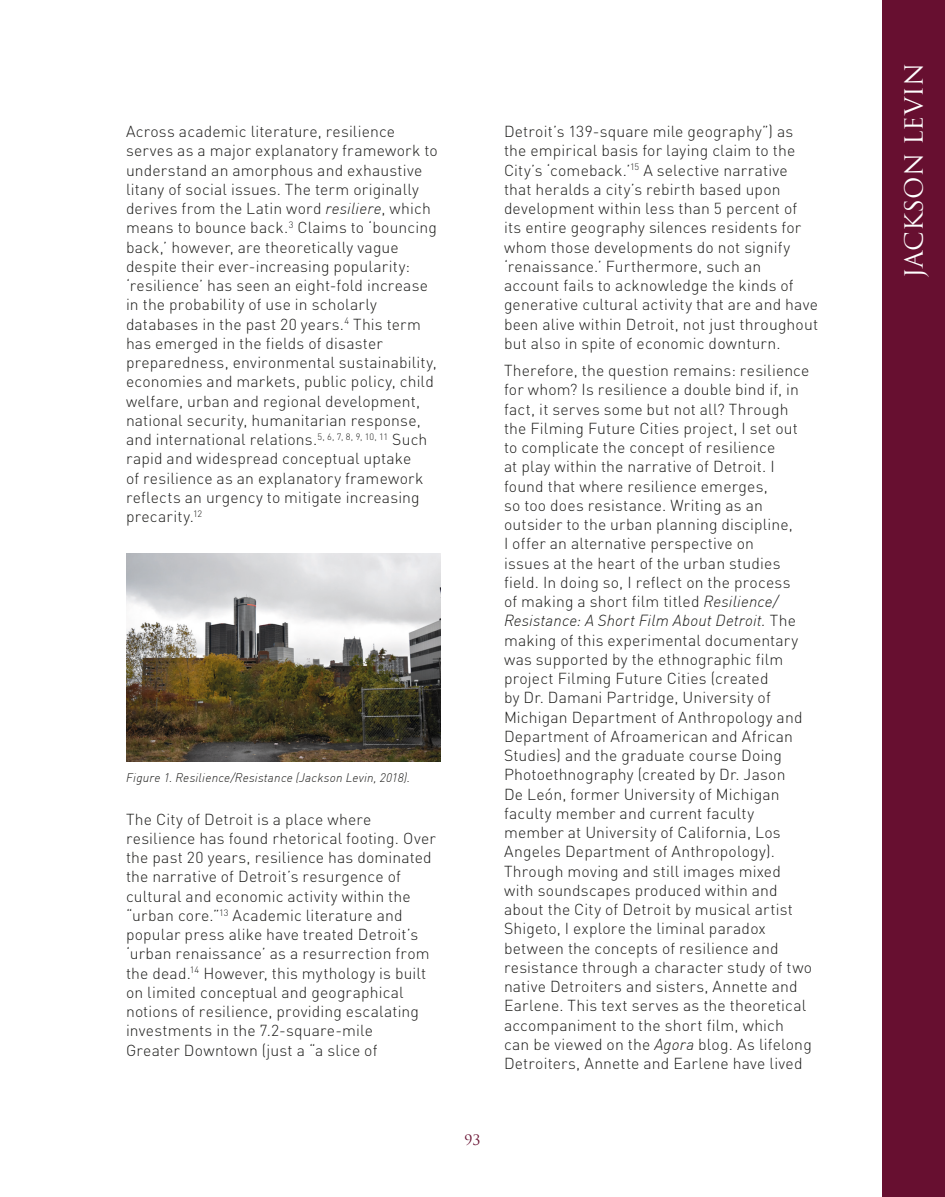
<style>
.page{position:relative;width:945px;height:1197px;background:#fff}
.page>*{position:absolute;margin:0;border:0;box-sizing:border-box;transform-origin:0 0}
.t1{font:24.5px "Trajan Pro";color:#fff}
.Body_Text{font:300 15.75px/19.2px "DIN";letter-spacing:.01em;color:#1d1d1b}
.t2{font:14px "Trajan Pro";color:#670f30}
.Body_Text-2{font:italic 300 12.25px "DIN";letter-spacing:.02em;color:#1d1d1b}
.s1{font-style:italic}
</style>
<div class="page">
<div style="left:882px;top:0;width:63px;height:1197px;background:#670f30"></div>
<img style="left:126px;top:554px;width:315px;height:208px">
<p class="Body_Text" style="left:126px;top:122px;width:313px">Across academic literature, resilience serves as a major explanatory framework to understand an amorphous and exhaustive litany of social issues. The term originally derives from the Latin word <span class="s1">resiliere</span>, which means to bounce back.<sup>3</sup> Claims to ‘bouncing back,’ however, are theoretically vague despite their ever-increasing popularity: ‘resilience’ has seen an eight-fold increase in the probability of use in scholarly databases in the past 20 years.<sup>4</sup> This term has emerged in the fields of disaster preparedness, environmental sustainability, economies and markets, public policy, child welfare, urban and regional development, national security, humanitarian response, and international relations.<sup>5,</sup> <sup>6,</sup> <sup>7,</sup> <sup>8,</sup> <sup>9,</sup> <sup>10,</sup> <sup>11</sup> Such rapid and widespread conceptual uptake<br>of resilience as an explanatory framework reflects an urgency to mitigate increasing precarity.<sup>12</sup></p>
<p class="Body_Text" style="left:504px;top:122px;width:316px">Detroit’s 139-square mile geography”) as the empirical basis for laying claim to the City’s ‘comeback.’<sup>15</sup> A selective narrative that heralds a city’s rebirth based upon development within less than 5 percent of its entire geography silences residents for whom those developments do not signify ‘renaissance.’ Furthermore, such an account fails to acknowledge the kinds of generative cultural activity that are and have been alive within Detroit, not just throughout but also in spite of economic downturn.</p>
<p class="Body_Text" style="left:504px;top:361px;width:310px">Therefore, the question remains: resilience for whom? Is resilience a double bind if, in fact, it serves some but not all? Through the Filming Future Cities project, I set out to complicate the concept of resilience<br>at play within the narrative of Detroit. I found that where resilience emerges,<br>so too does resistance. Writing as an outsider to the urban planning discipline,<br>I offer an alternative perspective on<br>issues at the heart of the urban studies field. In doing so, I reflect on the process<br>of making a short film titled <span class="s1">Resilience/ Resistance: A Short Film About Detroit.</span> The making of this experimental documentary was supported by the ethnographic film project Filming Future Cities (created<br>by Dr. Damani Partridge, University of Michigan Department of Anthropology and Department of Afroamerican and African Studies) and the graduate course Doing Photoethnography (created by Dr. Jason<br>De León, former University of Michigan faculty member and current faculty member at University of California, Los Angeles Department of Anthropology).<br>Through moving and still images mixed with soundscapes produced within and about the City of Detroit by musical artist Shigeto, I explore the liminal paradox between the concepts of resilience and resistance through a character study of two native Detroiters and sisters, Annette and Earlene. This text serves as the theoretical accompaniment to the short film, which can be viewed on the <span class="s1">Agora</span> blog. As lifelong Detroiters, Annette and Earlene have lived</p>
<p class="Body_Text-2" style="left:126px;top:770px;width:285px">Figure 1. Resilience/Resistance (Jackson Levin, 2018).</p>
<p class="Body_Text" style="left:126px;top:809px;width:311px">The City of Detroit is a place where resilience has found rhetorical footing. Over the past 20 years, resilience has dominated the narrative of Detroit’s resurgence of cultural and economic activity within the “urban core.”<sup>13</sup> Academic literature and popular press alike have treated Detroit’s ‘urban renaissance’ as a resurrection from the dead.<sup>14</sup> However, this mythology is built on limited conceptual and geographical notions of resilience, providing escalating investments in the 7.2-square-mile<br>Greater Downtown (just a “a slice of</p>
<p class="t2" style="left:465px;top:1131px;width:17px">93</p>
<h1 class="t1" style="left:898px;top:278px;width:217px;rotate:-90deg">JACKSON LEVIN</h1>
</div>
